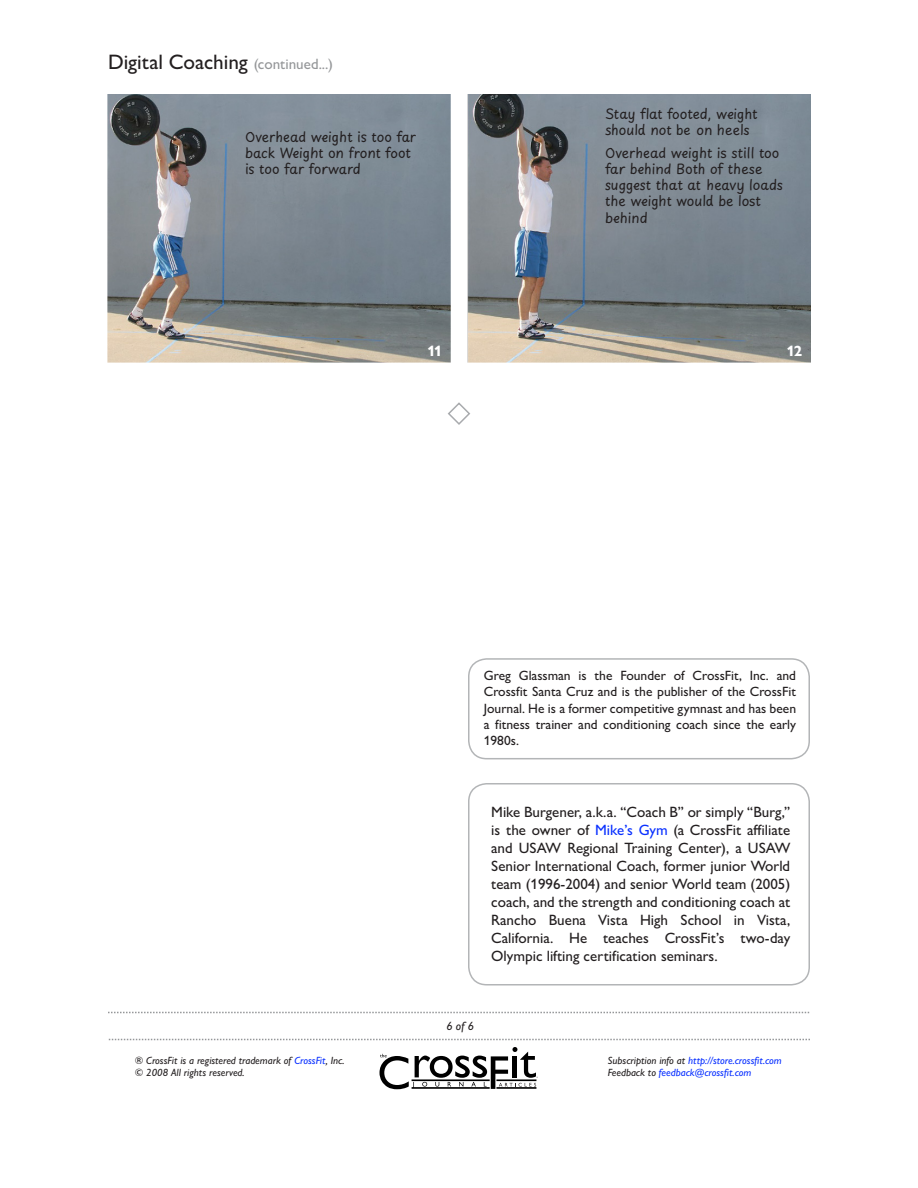
<style>
.page{position:relative;width:918px;height:1188px;background:#fff}
.page>*{position:absolute;margin:0;border:0;box-sizing:border-box;transform-origin:0 0}
.t1{font:500 21px "Gill Sans Nova";color:#231f20}
.t2{font:500 15px/18px "Gill Sans Nova";color:#231f20;text-align:justify}
.t3{font:700 15px "Gill Sans Nova";color:#fff}
.t4{font:500 13.5px/16.2px "Gill Sans Nova";color:#231f20;text-align:justify}
.t5{font:13.5px/16.2px "Playpen Sans";color:#231f20}
.t6{font:italic 500 12px "Gill Sans Nova";color:#231f20}
.t7{font:italic 500 10.5px/12.6px "Gill Sans Nova";color:#0a31ff}
.t8{font:italic 500 10.5px/12.6px "Gill Sans Nova";color:#231f20}
.s1{font-size:15px;color:#959799}
.s2{color:#0a31ff}
.s3{color:#231f20}
</style>
<div class="page">
<svg style="left:380px;top:1047px;width:158px;height:42px"></svg>
<svg style="left:108px;top:1012px;width:702px;height:1px"></svg>
<svg style="left:108px;top:1039px;width:702px;height:1px"></svg>
<div style="left:468px;top:658px;width:342px;height:101px;border:2px solid #b3b5b7;border-radius:18px"></div>
<svg style="left:448px;top:402px;width:22px;height:23px"></svg>
<div style="left:468px;top:783px;width:342px;height:203px;border:2px solid #b3b5b7;border-radius:18px"></div>
<img style="left:108px;top:94px;width:342px;height:269px">
<img style="left:468px;top:94px;width:342px;height:269px">
<h1 class="t1" style="left:108px;top:49px;width:226px">Digital Coaching <span class="s1">(continued...)</span></h1>
<p class="t5" style="left:245px;top:128px;width:173px">Overhead weight is too far back Weight on front foot is too far forward</p>
<p class="t3" style="left:427px;top:341px;width:17px">11</p>
<p class="t5" style="left:605px;top:105px;width:154px">Stay flat footed, weight should not be on heels</p>
<p class="t5" style="left:605px;top:144px;width:180px">Overhead weight is still too far behind Both of these suggest that at heavy loads the weight would be lost behind</p>
<p class="t3" style="left:786px;top:341px;width:18px">12</p>
<p class="t4" style="left:484px;top:667px;width:314px">Greg Glassman is the Founder of CrossFit, Inc. and Crossfit Santa Cruz and is the publisher of the CrossFit Journal. He is a former competitive gymnast and has been a fitness trainer and conditioning coach since the early 1980s.</p>
<p class="t2" style="left:491px;top:803px;width:301px">Mike Burgener, a.k.a. “Coach B” or simply “Burg,” is the owner of <span class="s2">Mike’s Gym</span> (a CrossFit affiliate and USAW Regional Training Center), a USAW Senior International Coach, former junior World team (1996-2004) and senior World team (2005) coach, and the strength and conditioning coach at Rancho Buena Vista High School in Vista, California. He teaches CrossFit’s two-day Olympic lifting certification seminars.</p>
<p class="t6" style="left:446px;top:1019px;width:29px">6 of 6</p>
<p class="t8" style="left:135px;top:1054px;width:211px">® CrossFit is a registered trademark of <span class="s2">CrossFit</span>, Inc. © 2008 All rights reserved.</p>
<p class="t7" style="left:608px;top:1054px;width:176px"><span class="s3">Subscription info at</span> http://store.crossfit.com<br><span class="s3">Feedback to</span> feedback@crossfit.com</p>
</div>
